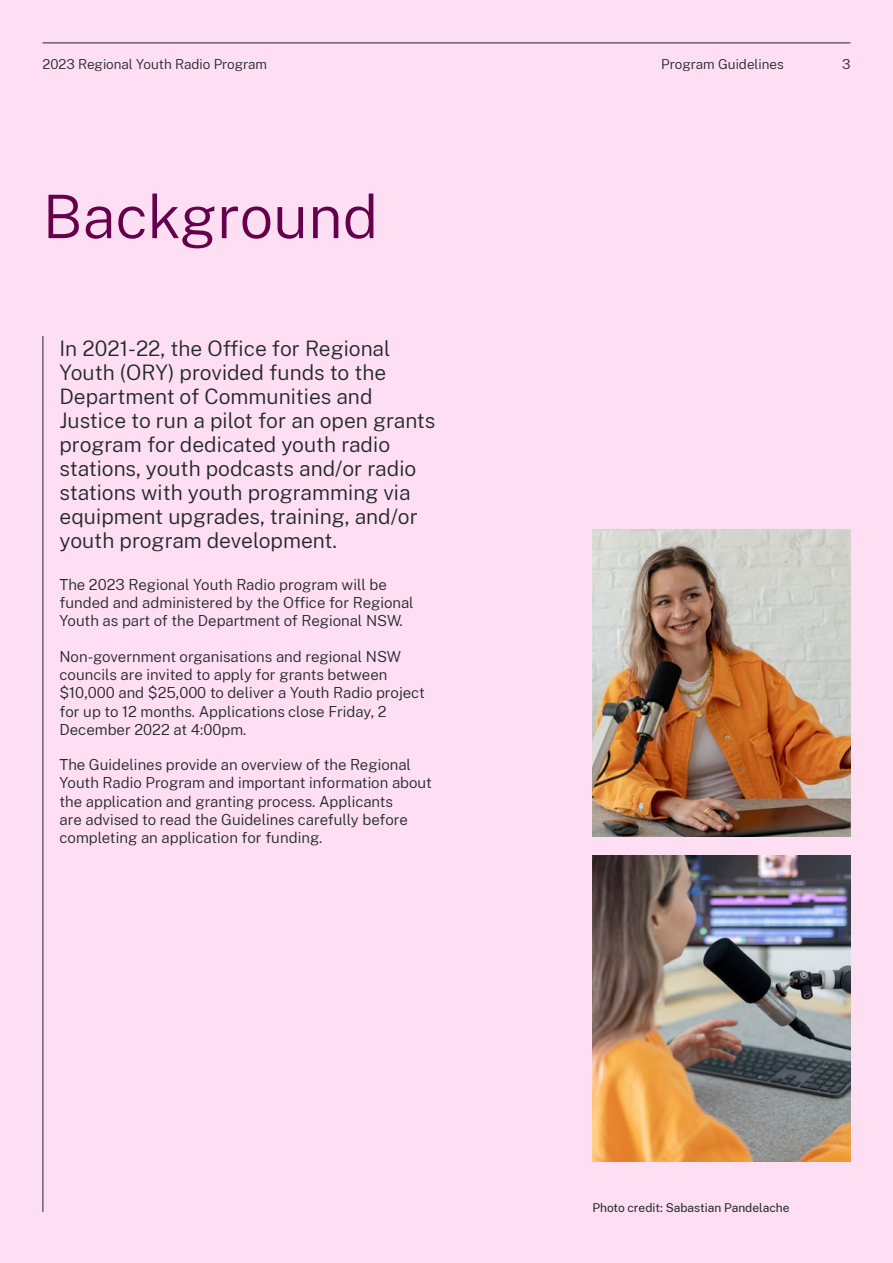
<style>
.page{position:relative;width:893px;height:1263px;background:#fddef2}
.page>*{position:absolute;margin:0;border:0;box-sizing:border-box;transform-origin:0 0}
.t1{font:300 60px "Public Sans";color:#65004d}
.t2{font:300 21px/24px "Public Sans NSW";color:#22272b}
.t3{font:300 15px/18.3px "Public Sans NSW";color:#22272b}
.t4{font:300 13.5px "Public Sans NSW";color:#22272b}
.t5{font:12px "Public Sans NSW";color:#22272b}
</style>
<div class="page">
<img style="left:592px;top:530px;width:258px;height:306px">
<img style="left:592px;top:855px;width:258px;height:306px">
<hr style="left:43px;top:336px;width:1px;height:876px;background:#22272b">
<hr style="left:43px;top:43px;width:807px;height:1px;background:#22272b">
<p class="t4" style="left:43px;top:54px;width:226px">2023 Regional Youth Radio Program</p>
<p class="t4" style="left:661px;top:54px;width:124px">Program Guidelines</p>
<p class="t4" style="left:842px;top:54px;width:10px">3</p>
<h2 class="t1" style="left:43px;top:172px;width:337px">Background</h2>
<p class="t2" style="left:60px;top:335px;width:377px">In 2021-22, the Office for Regional Youth (ORY) provided funds to the Department of Communities and Justice to run a pilot for an open grants program for dedicated youth radio stations, youth podcasts and/or radio stations with youth programming via equipment upgrades, training, and/or youth program development.</p>
<p class="t3" style="left:60px;top:574px;width:356px">The 2023 Regional Youth Radio program will be funded and administered by the Office for Regional<br>Youth as part of the Department of Regional NSW.</p>
<p class="t3" style="left:60px;top:646px;width:367px">Non-government organisations and regional NSW councils are invited to apply for grants between $10,000 and $25,000 to deliver a Youth Radio project for up to 12 months. Applications close Friday, 2<br>December 2022 at 4:00pm.</p>
<p class="t3" style="left:60px;top:755px;width:374px">The Guidelines provide an overview of the Regional Youth Radio Program and important information about the application and granting process. Applicants<br>are advised to read the Guidelines carefully before completing an application for funding.</p>
<p class="t5" style="left:592px;top:1199px;width:199px">Photo credit: Sabastian Pandelache</p>
</div>
